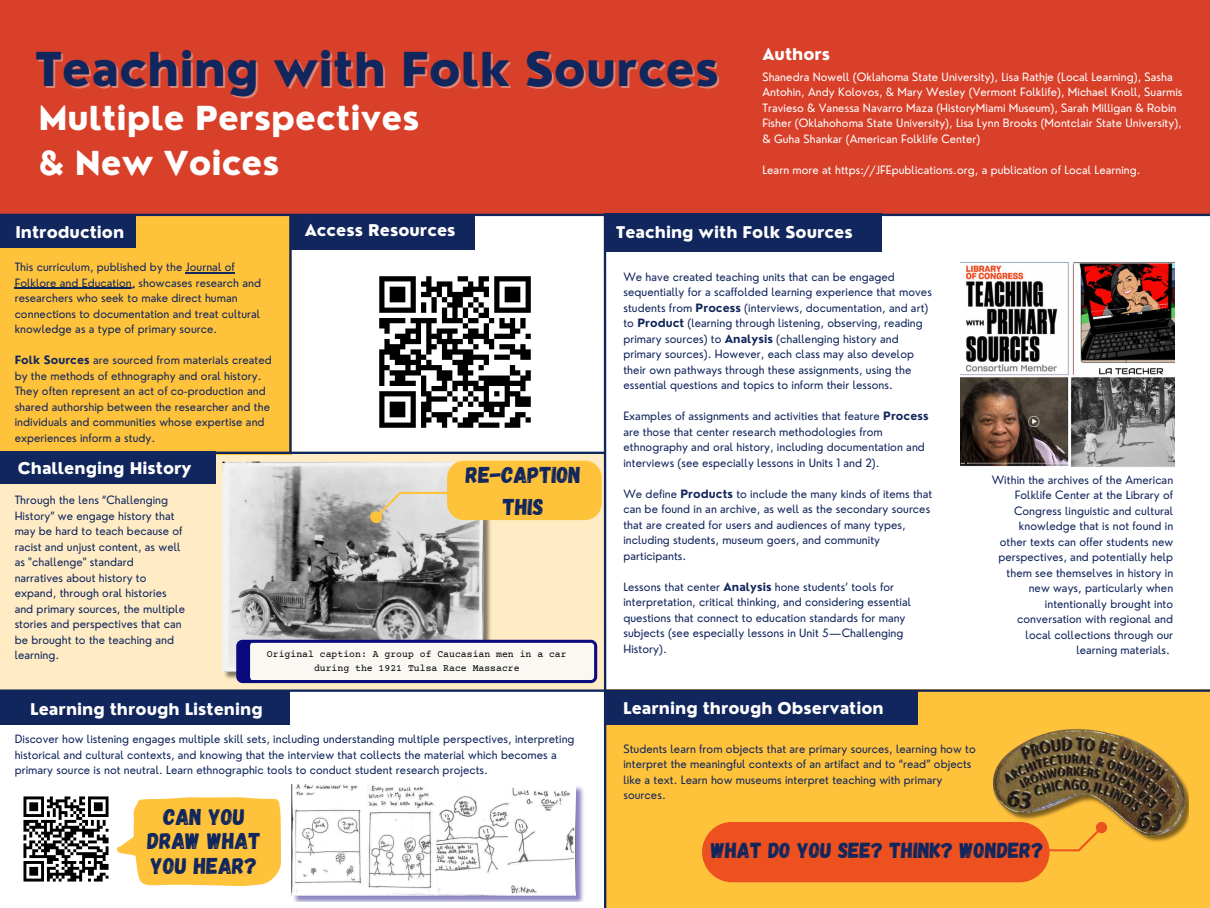
<style>
.page{position:relative;width:1210px;height:908px;background:#fff}
.page>*{position:absolute;margin:0;border:0;box-sizing:border-box;transform-origin:0 0}
.t1{font:800 45.5px "Nourd";color:#11265d}
.t2{font:800 32.2px "Nourd";color:#fff}
.t3{font:22.85px/24.9px "Gagalin";color:#11265d;text-align:center}
.t4{font:21.73px "Gagalin";color:#11265d}
.t5{font:800 15.75px "Nourd";color:#fff}
.t6{font:11.2px/15.5px "Nourd";letter-spacing:.005em;color:#11265d}
.t7{font:11.2px/15.5px "Nourd";letter-spacing:.005em;color:#fff}
.t8{font:9.8px "Courier Prime";color:#000}
.s1{font-weight:700}
</style>
<div class="page">
<div style="left:0;top:0;width:1210px;height:214px;background:#d8402a"></div>
<div style="left:0;top:452px;width:604px;height:237px;background:#ffecc4"></div>
<div style="left:0;top:216px;width:291px;height:238px;background:#ffc23b"></div>
<div style="left:604px;top:689px;width:606px;height:218px;background:#ffc23b"></div>
<hr style="left:0;top:214px;width:1210px;height:2px;background:#11265d">
<hr style="left:0;top:689px;width:1210px;height:2px;background:#11265d">
<div style="left:0;top:451px;width:215px;height:33px;background:#11265d"></div>
<div style="left:0;top:215px;width:136px;height:33px;background:#11265d"></div>
<div style="left:0;top:691px;width:289px;height:33px;background:#11265d"></div>
<div style="left:604px;top:214px;width:277px;height:38px;background:#11265d"></div>
<div style="left:605px;top:690px;width:312px;height:34px;background:#11265d"></div>
<img style="left:961px;top:262px;width:213px;height:205px">
<img style="left:993px;top:689px;width:195px;height:153px">
<img style="left:23px;top:796px;width:86px;height:86px">
<svg style="left:1024px;top:821px;width:83px;height:59px"></svg>
<div style="left:702px;top:821px;width:347px;height:61px;background:#ed511f;border-radius:30px"></div>
<svg style="left:116px;top:213px;width:491px;height:694px"></svg>
<hr style="left:186px;top:272px;width:49px;height:1px;background:#11265d">
<hr style="left:15px;top:288px;width:120px;height:1px;background:#11265d">
<p class="t1" style="left:35px;top:41px;width:685px">Teaching with Folk Sources</p>
<p class="t2" style="left:38px;top:98px;width:382px">Multiple Perspectives</p>
<p class="t2" style="left:38px;top:143px;width:243px">&amp; New Voices</p>
<p class="t5" style="left:762px;top:45px;width:69px">Authors</p>
<p class="t7" style="left:762px;top:69px;width:421px">Shanedra Nowell (Oklahoma State University), Lisa Rathje (Local Learning), Sasha Antohin, Andy Kolovos, &amp; Mary Wesley (Vermont Folklife), Michael Knoll, Suarmis Travieso &amp; Vanessa Navarro Maza (HistoryMiami Museum), Sarah Milligan &amp; Robin Fisher (Oklahohoma State University), Lisa Lynn Brooks (Montclair State University), &amp; Guha Shankar (American Folklife Center)</p>
<p class="t7" style="left:762px;top:162px;width:380px">Learn more at https://JFEpublications.org, a publication of Local Learning.</p>
<p class="t5" style="left:15px;top:222px;width:110px">Introduction</p>
<p class="t5" style="left:305px;top:220px;width:152px">Access Resources</p>
<p class="t5" style="left:616px;top:222px;width:238px">Teaching with Folk Sources</p>
<p class="t6" style="left:15px;top:259px;width:248px">This curriculum, published by the Journal of Folklore and Education, showcases research and researchers who seek to make direct human connections to documentation and treat cultural knowledge as a type of primary source.</p>
<p class="t6" style="left:15px;top:352px;width:259px"><span class="s1">Folk Sources</span> are sourced from materials created by the methods of ethnography and oral history.<br>They often represent an act of co-production and shared authorship between the researcher and the individuals and communities whose expertise and experiences inform a study.</p>
<p class="t6" style="left:623px;top:269px;width:310px">We have created teaching units that can be engaged sequentially for a scaffolded learning experience that moves students from <span class="s1">Process</span> (interviews, documentation, and art) to <span class="s1">Product</span> (learning through listening, observing, reading primary sources) to <span class="s1">Analysis</span> (challenging history and primary sources). However, each class may also develop their own pathways through these assignments, using the essential questions and topics to inform their lessons.</p>
<p class="t6" style="left:623px;top:408px;width:307px">Examples of assignments and activities that feature <span class="s1">Process </span>are those that center research methodologies from ethnography and oral history, including documentation and interviews (see especially lessons in Units 1 and 2).</p>
<p class="t6" style="left:623px;top:485px;width:310px">We define <span class="s1">Products</span> to include the many kinds of items that can be found in an archive, as well as the secondary sources that are created for users and audiences of many types, including students, museum goers, and community participants.</p>
<p class="t6" style="left:623px;top:578px;width:289px">Lessons that center <span class="s1">Analysis</span> hone students’ tools for interpretation, critical thinking, and considering essential questions that connect to education standards for many subjects (see especially lessons in Unit 5—Challenging History).</p>
<p class="t5" style="left:18px;top:458px;width:175px">Challenging History</p>
<p class="t3" style="left:466px;top:458px;width:116px;line-height:31.8px">RE-CAPTION<br>THIS</p>
<p class="t6" style="left:991px;top:471px;width:183px;text-align:right">Within the archives of the American<br>Folklife Center at the Library of<br>Congress linguistic and cultural knowledge that is not found in other texts can offer students new perspectives, and potentially help them see themselves in history in new ways, particularly when intentionally brought into conversation with regional and local collections through our</p>
<p class="t6" style="left:15px;top:492px;width:172px">Through the lens “Challenging<br>History” we engage history that may be hard to teach because of racist and unjust content, as well as "challenge" standard narratives about history to expand, through oral histories and primary sources, the multiple stories and perspectives that can be brought to the teaching and learning.</p>
<p class="t8" style="left:267px;top:649px;width:301px">Original caption: A group of Caucasian men in a car</p>
<p class="t6" style="left:1076px;top:642px;width:95px">learning materials.</p>
<p class="t8" style="left:314px;top:662px;width:207px">during the 1921 Tulsa Race Massacre</p>
<p class="t5" style="left:30px;top:698px;width:234px">Learning through Listening</p>
<p class="t6" style="left:15px;top:731px;width:561px">Discover how listening engages multiple skill sets, including understanding multiple perspectives, interpreting historical and cultural contexts, and knowing that the interview that collects the material which becomes a primary source is not neutral. Learn ethnographic tools to conduct student research projects.</p>
<p class="t3" style="left:147px;top:802px;width:115px">CAN YOU<br>DRAW WHAT<br>YOU HEAR?</p>
<p class="t5" style="left:623px;top:698px;width:262px">Learning through Observation</p>
<p class="t6" style="left:623px;top:740px;width:354px">Students learn from objects that are primary sources, learning how to interpret the meaningful contexts of an artifact and to “read” objects like a text. Learn how museums interpret teaching with primary sources.</p>
<p class="t4" style="left:711px;top:835px;width:334px">WHAT DO YOU SEE? THINK? WONDER?</p>
</div>
